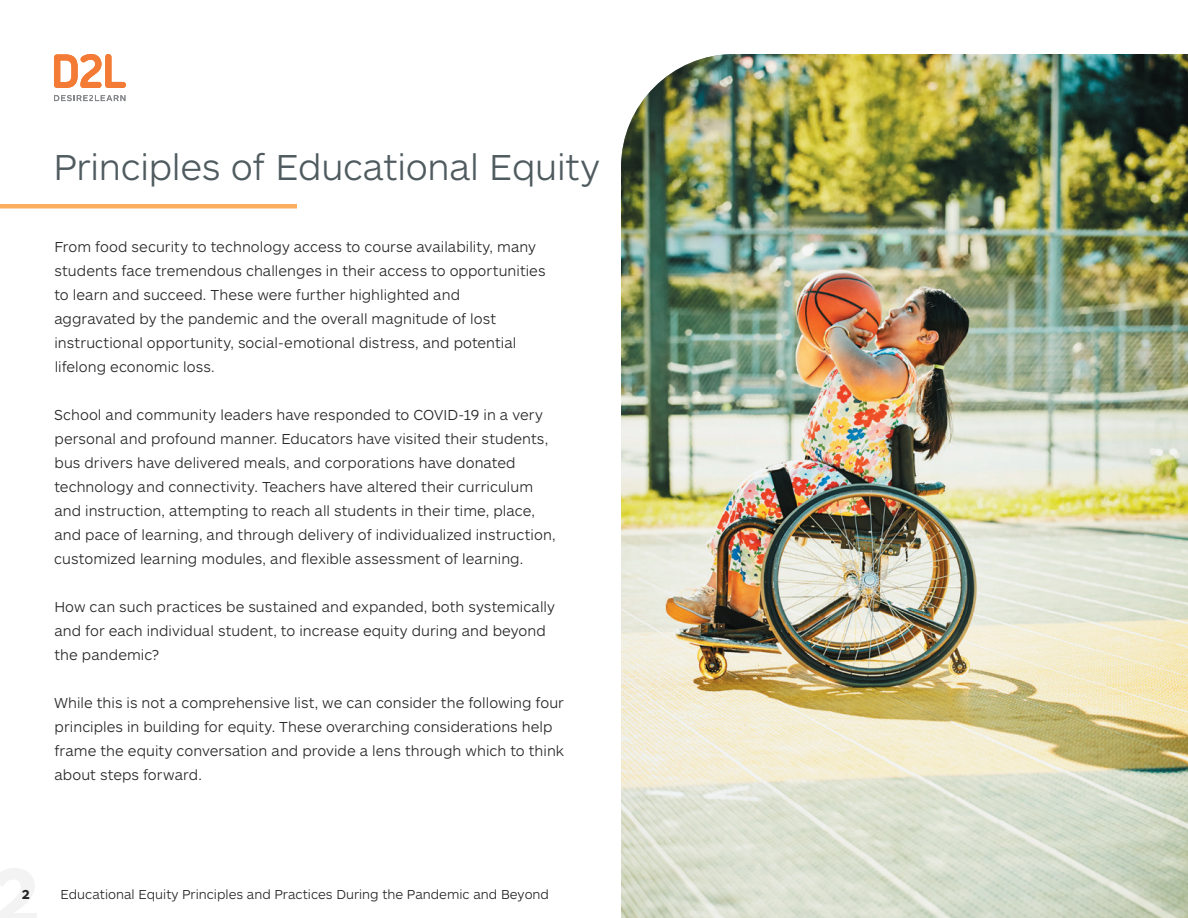
<style>
.page{position:relative;width:1188px;height:918px;background:#fff}
.page>*{position:absolute;margin:0;border:0;box-sizing:border-box;transform-origin:0 0}
.t1{font:300 37.5px "ARS Maquette";letter-spacing:-.01em;color:#4f5b5f}
.t2{font:300 15px/24px "ARS Maquette";letter-spacing:.005em;color:#242524}
.t3{font:300 13.5px "ARS Maquette";color:#242524}
.t4{font:700 13.5px "ARS Maquette";color:#242524}
</style>
<div class="page">
<hr style="left:0;top:204px;width:297px;height:4px;background:#faae5e">
<img style="left:621px;top:54px;width:567px;height:864px">
<svg style="left:54px;top:54px;width:72px;height:34px"></svg>
<svg style="left:54px;top:95px;width:71px;height:6px"></svg>
<h1 class="t1" style="left:53px;top:143px;width:548px">Principles of Educational Equity</h1>
<p class="t2" style="left:54px;top:234px;width:493px">From food security to technology access to course availability, many students face tremendous challenges in their access to opportunities to learn and succeed. These were further highlighted and<br>aggravated by the pandemic and the overall magnitude of lost instructional opportunity, social-emotional distress, and potential lifelong economic loss.</p>
<p class="t2" style="left:54px;top:402px;width:503px">School and community leaders have responded to COVID-19 in a very personal and profound manner. Educators have visited their students, bus drivers have delivered meals, and corporations have donated technology and connectivity. Teachers have altered their curriculum and instruction, attempting to reach all students in their time, place, and pace of learning, and through delivery of individualized instruction, customized learning modules, and flexible assessment of learning.</p>
<p class="t2" style="left:54px;top:594px;width:502px">How can such practices be sustained and expanded, both systemically and for each individual student, to increase equity during and beyond the pandemic?</p>
<p class="t2" style="left:54px;top:690px;width:512px">While this is not a comprehensive list, we can consider the following four principles in building for equity. These overarching considerations help frame the equity conversation and provide a lens through which to think about steps forward.</p>
<p class="t4" style="left:22px;top:886px;width:10px">2</p>
<p class="t3" style="left:60px;top:886px;width:490px">Educational Equity Principles and Practices During the Pandemic and Beyond</p>
</div>
